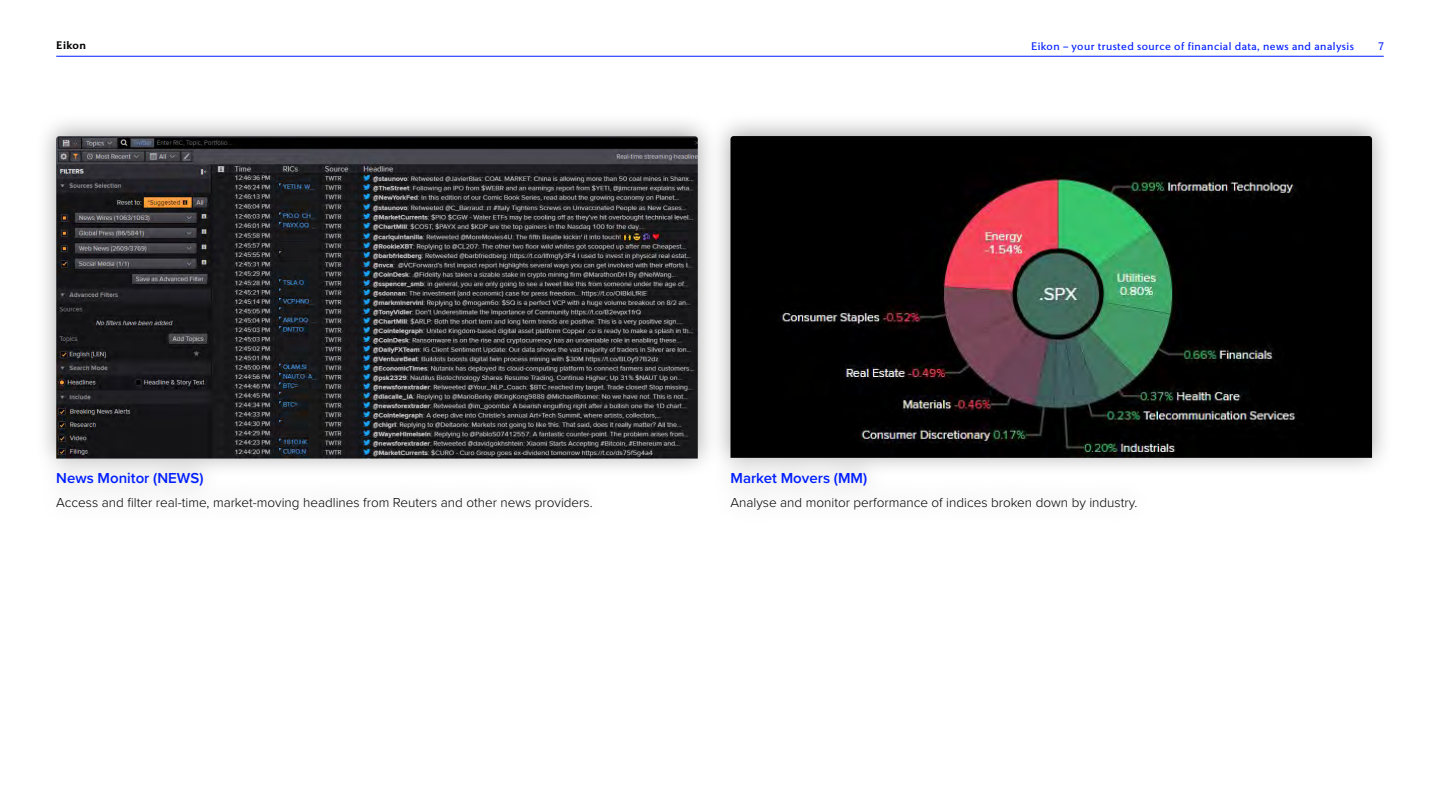
<style>
.page{position:relative;width:1440px;height:810px;background:#fff}
.page>*{position:absolute;margin:0;border:0;box-sizing:border-box;transform-origin:0 0}
.t1{font:600 15px "Proxima Nova";color:#001eff}
.t2{font:300 13.5px "Proxima Nova";color:#000}
.t3{font:11.25px "LSEG Motto";letter-spacing:.04em;color:#001eff}
.t4{font:600 11.25px "LSEG Motto";letter-spacing:.04em;color:#000}
</style>
<div class="page">
<hr style="left:56px;top:56px;width:1328px;height:1px;background:#001eff">
<div style="left:709px;top:112px;width:685px;height:365px;background:#000;opacity:.35"></div>
<img style="left:730px;top:136px;width:642px;height:322px">
<div style="left:35px;top:112px;width:684px;height:366px;background:#000;opacity:.35"></div>
<img style="left:56px;top:136px;width:642px;height:323px">
<div style="left:37px;top:450px;width:571px;height:76px;background:#000;opacity:.35"></div>
<div style="left:711px;top:450px;width:443px;height:76px;background:#000;opacity:.35"></div>
<p class="t4" style="left:56px;top:38px;width:31px">Eikon</p>
<p class="t3" style="left:1031px;top:39px;width:324px">Eikon – your trusted source of financial data, news and analysis</p>
<p class="t3" style="left:1378px;top:39px;width:7px">7</p>
<p class="t1" style="left:56px;top:467px;width:149px">News Monitor (NEWS)</p>
<p class="t2" style="left:56px;top:493px;width:538px">Access and filter real-time, market-moving headlines from Reuters and other news providers.</p>
<p class="t1" style="left:730px;top:467px;width:138px">Market Movers (MM)</p>
<p class="t2" style="left:730px;top:493px;width:408px">Analyse and monitor performance of indices broken down by industry.</p>
</div>
